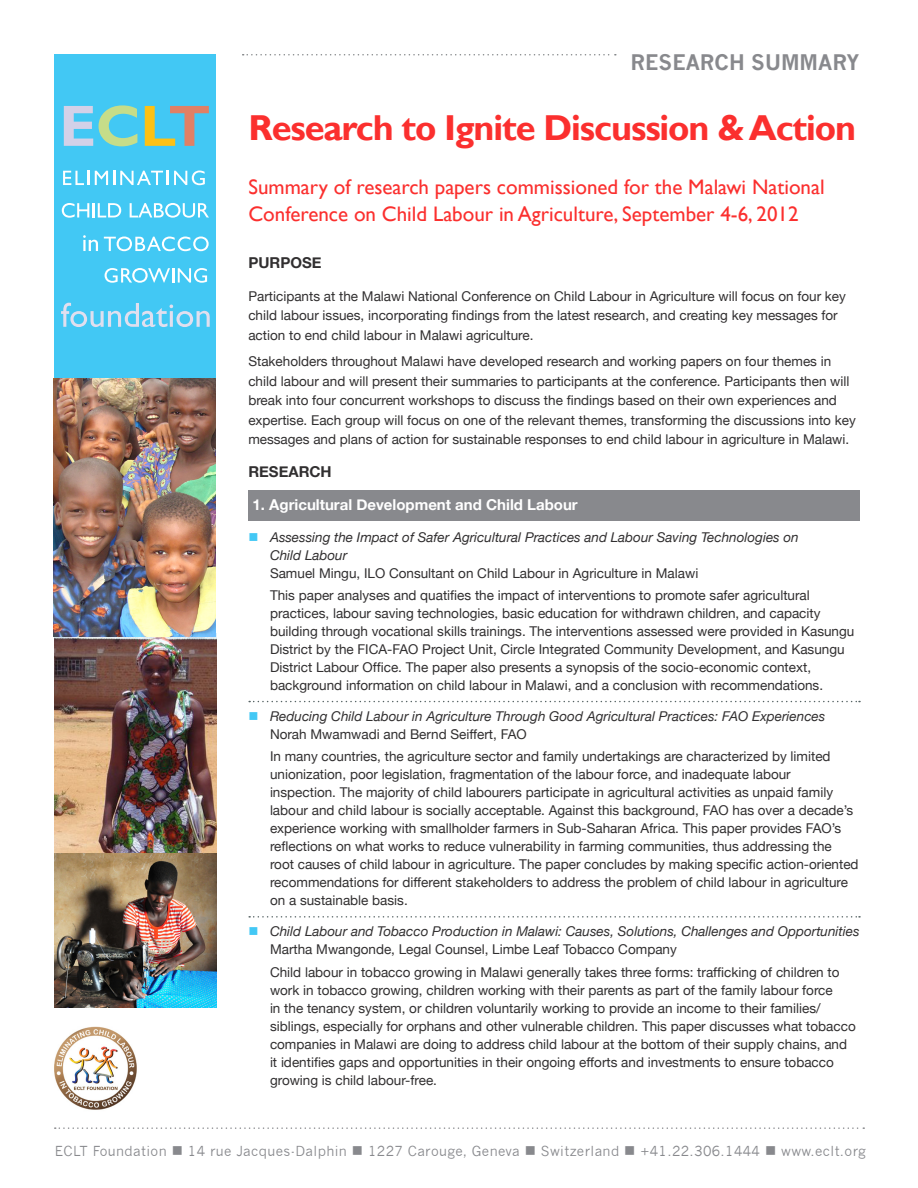
<style>
.page{position:relative;width:918px;height:1188px;background:#fff}
.page>*{position:absolute;margin:0;border:0;box-sizing:border-box;transform-origin:0 0}
.t1{font:700 36px "Gill Sans";letter-spacing:-.03em;color:#fb2f2e}
.t2{font:21px/27px "Gill Sans";color:#fb2f2e}
.t3{font:700 21px "News Gothic";color:#88898d}
.t4{font:700 15px "Helvetica Neue";color:#fff}
.t5{font:700 15px "Helvetica Neue";color:#312f30}
.Dotted_paragraph{font:13.5px/18px "Helvetica Neue";color:#312f30}
.t6{font:italic 13.5px/18px "Helvetica Neue";color:#312f30}
.t7{font:13.5px "News Gothic";letter-spacing:.025em;color:#88898d}
.Paragraph_Style_1{font:13.5px "Helvetica Neue";color:#312f30}
.s1{color:#43c8f5}
</style>
<div class="page">
<div style="left:248px;top:490px;width:612px;height:31px;background:#88898d"></div>
<div style="left:54px;top:54px;width:162px;height:324px;background:#42c8f4"></div>
<svg style="left:64px;top:106px;width:29px;height:40px"></svg>
<svg style="left:99px;top:105px;width:38px;height:41px"></svg>
<svg style="left:145px;top:106px;width:64px;height:40px"></svg>
<svg style="left:63px;top:171px;width:142px;height:14px"></svg>
<svg style="left:62px;top:203px;width:59px;height:15px"></svg>
<svg style="left:130px;top:203px;width:79px;height:15px"></svg>
<svg style="left:83px;top:235px;width:15px;height:16px"></svg>
<svg style="left:104px;top:237px;width:105px;height:14px"></svg>
<svg style="left:105px;top:268px;width:102px;height:15px"></svg>
<svg style="left:61px;top:303px;width:149px;height:24px"></svg>
<svg style="left:249px;top:701px;width:611px;height:1px"></svg>
<svg style="left:249px;top:916px;width:611px;height:2px"></svg>
<svg style="left:243px;top:54px;width:373px;height:2px"></svg>
<svg style="left:55px;top:1127px;width:809px;height:2px"></svg>
<img style="left:55px;top:633px;width:162px;height:221px">
<img style="left:53px;top:378px;width:162px;height:258px">
<img style="left:54px;top:1026px;width:83px;height:84px">
<img style="left:55px;top:854px;width:162px;height:154px">
<p class="t3" style="left:631px;top:49px;width:231px">RESEARCH SUMMARY</p>
<p class="t1" style="left:248px;top:107px;width:609px">Research to Ignite Discussion &amp; Action</p>
<p class="t2" style="left:248px;top:174px;width:578px">Summary of research papers commissioned for the Malawi National<br>Conference on Child Labour in Agriculture, September 4-6, 2012</p>
<p class="t5" style="left:248px;top:253px;width:75px">PURPOSE</p>
<p class="Dotted_paragraph" style="left:248px;top:286px;width:599px;line-height:19.5px">Participants at the Malawi National Conference on Child Labour in Agriculture will focus on four key child labour issues, incorporating findings from the latest research, and creating key messages for action to end child labour in Malawi agriculture.</p>
<p class="Dotted_paragraph" style="left:248px;top:351px;width:609px;line-height:19.5px">Stakeholders throughout Malawi have developed research and working papers on four themes in child labour and will present their summaries to participants at the conference. Participants then will break into four concurrent workshops to discuss the findings based on their own experiences and expertise. Each group will focus on one of the relevant themes, transforming the discussions into key messages and plans of action for sustainable responses to end child labour in agriculture in Malawi.</p>
<p class="t5" style="left:248px;top:463px;width:85px">RESEARCH</p>
<p class="t4" style="left:253px;top:496px;width:327px">1. Agricultural Development and Child Labour</p>
<p class="t6" style="left:270px;top:528px;width:530px;text-indent:-22px"><span class="s1">■</span> Assessing the Impact of Safer Agricultural Practices and Labour Saving Technologies on<br>Child Labour</p>
<p class="Dotted_paragraph" style="left:270px;top:564px;width:430px">Samuel Mingu, ILO Consultant on Child Labour in Agriculture in Malawi</p>
<p class="Dotted_paragraph" style="left:270px;top:586px;width:586px">This paper analyses and quatifies the impact of interventions to promote safer agricultural practices, labour saving technologies, basic education for withdrawn children, and capacity building through vocational skills trainings. The interventions assessed were provided in Kasungu District by the FICA-FAO Project Unit, Circle Integrated Community Development, and Kasungu District Labour Office. The paper also presents a synopsis of the socio-economic context, background information on child labour in Malawi, and a conclusion with recommendations.</p>
<p class="t6" style="left:248px;top:707px;width:578px"><span class="s1">■</span> Reducing Child Labour in Agriculture Through Good Agricultural Practices: FAO Experiences</p>
<p class="Dotted_paragraph" style="left:270px;top:725px;width:258px">Norah Mwamwadi and Bernd Seiffert, FAO</p>
<p class="Dotted_paragraph" style="left:270px;top:747px;width:590px">In many countries, the agriculture sector and family undertakings are characterized by limited unionization, poor legislation, fragmentation of the labour force, and inadequate labour inspection. The majority of child labourers participate in agricultural activities as unpaid family labour and child labour is socially acceptable. Against this background, FAO has over a decade’s experience working with smallholder farmers in Sub-Saharan Africa. This paper provides FAO’s reflections on what works to reduce vulnerability in farming communities, thus addressing the root causes of child labour in agriculture. The paper concludes by making specific action-oriented recommendations for different stakeholders to address the problem of child labour in agriculture on a sustainable basis.</p>
<p class="t6" style="left:248px;top:922px;width:613px"><span class="s1">■</span> Child Labour and Tobacco Production in Malawi: Causes, Solutions, Challenges and Opportunities</p>
<p class="Paragraph_Style_1" style="left:270px;top:941px;width:408px">Martha Mwangonde, Legal Counsel, Limbe Leaf Tobacco Company</p>
<p class="Dotted_paragraph" style="left:270px;top:963px;width:587px">Child labour in tobacco growing in Malawi generally takes three forms: trafficking of children to work in tobacco growing, children working with their parents as part of the family labour force<br>in the tenancy system, or children voluntarily working to provide an income to their families/ siblings, especially for orphans and other vulnerable children. This paper discusses what tobacco companies in Malawi are doing to address child labour at the bottom of their supply chains, and it identifies gaps and opportunities in their ongoing efforts and investments to ensure tobacco growing is child labour-free.</p>
<p class="t7" style="left:55px;top:1143px;width:813px">ECLT Foundation ■ 14 rue Jacques-Dalphin ■ 1227 Carouge, Geneva ■ Switzerland ■ +41.22.306.1444 ■ www.eclt.org</p>
</div>
